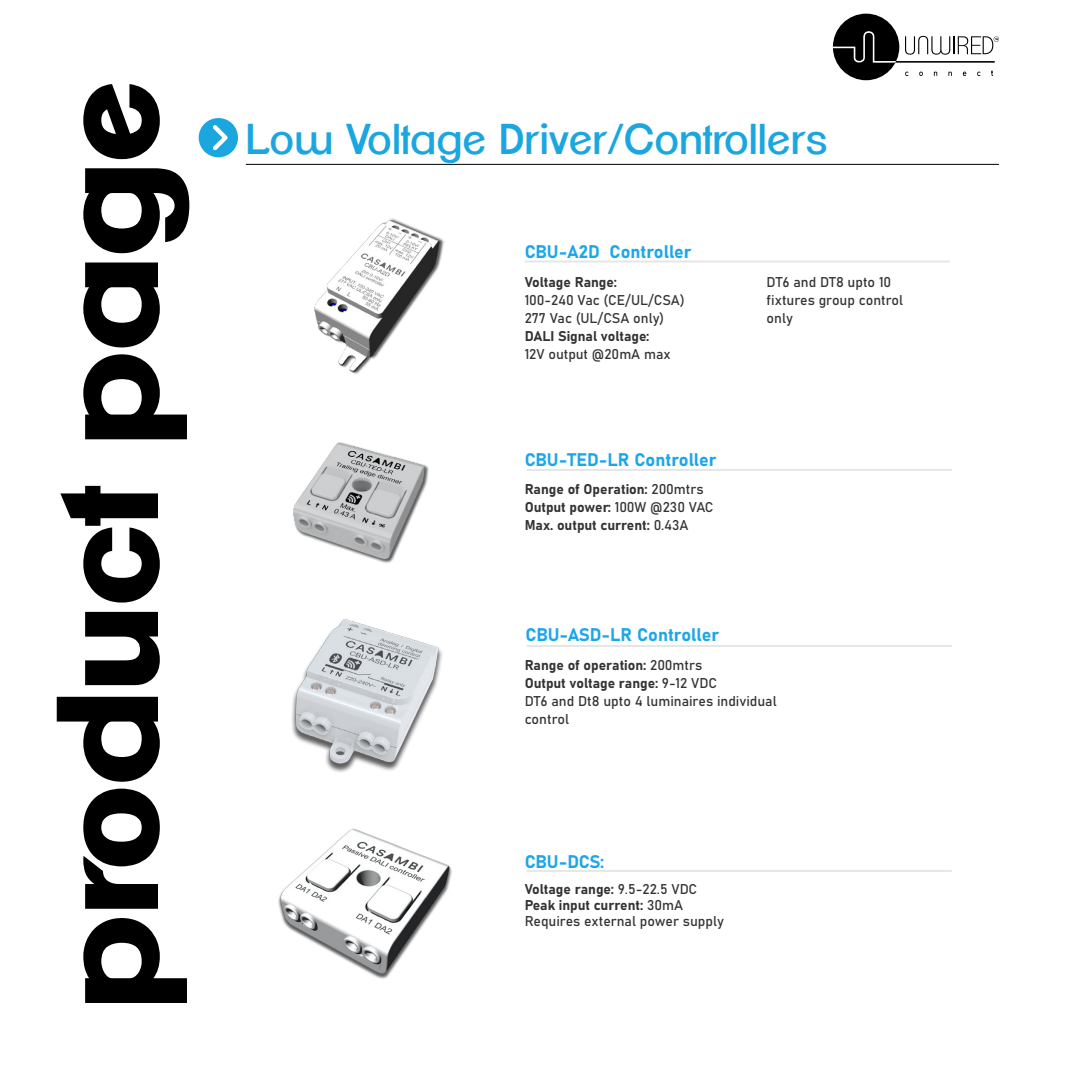
<style>
.page{position:relative;width:1072px;height:1072px;background:#fff}
.page>*{position:absolute;margin:0;border:0;box-sizing:border-box;transform-origin:0 0}
.t1{font:800 140.6px "Clemente P Dao";letter-spacing:-.025em;color:#000}
.t2{font:42px "Clemente P Dai";color:#1ca6df}
.t3{font:18px "Bahnschrift";color:#1ca6e9}
.t4{font:14px/18px "Bahnschrift";color:#333}
</style>
<div class="page">
<hr style="left:246px;top:164px;width:753px;height:1px;background:#000">
<svg style="left:199px;top:118px;width:39px;height:39px"></svg>
<hr style="left:527px;top:469px;width:425px;height:2px;background:#e6e6e6">
<hr style="left:525px;top:260px;width:425px;height:2px;background:#e6e6e6">
<img style="left:315px;top:218px;width:130px;height:156px">
<img style="left:293px;top:442px;width:136px;height:121px">
<hr style="left:527px;top:870px;width:425px;height:2px;background:#e6e6e6">
<img style="left:278px;top:828px;width:174px;height:151px">
<hr style="left:527px;top:645px;width:425px;height:2px;background:#e6e6e6">
<img style="left:292px;top:619px;width:150px;height:153px">
<div style="left:833px;top:14px;width:66px;height:66px;background:#000;border-radius:50%"></div>
<svg style="left:905px;top:72px;width:4px;height:4px"></svg>
<svg style="left:919px;top:72px;width:4px;height:4px"></svg>
<svg style="left:948px;top:72px;width:4px;height:4px"></svg>
<svg style="left:963px;top:72px;width:3px;height:4px"></svg>
<svg style="left:977px;top:72px;width:4px;height:4px"></svg>
<svg style="left:833px;top:31px;width:166px;height:32px"></svg>
<p class="t1" style="left:22px;top:1011px;width:933px;rotate:-90deg">product page</p>
<p class="t2" style="left:246px;top:114px;width:583px">Low Voltage Driver/Controllers</p>
<p class="t3" style="left:525px;top:238px;width:168px">CBU-A2D Controller</p>
<p class="t4" style="left:525px;top:272px;width:162px">Voltage Range:<br>100-240 Vac (CE/UL/CSA)<br>277 Vac (UL/CSA only)</p>
<p class="t4" style="left:525px;top:326px;width:126px">DALI Signal voltage:</p>
<p class="t4" style="left:525px;top:344px;width:148px">12V output @20mA max</p>
<p class="t3" style="left:525px;top:446px;width:193px">CBU-TED-LR Controller</p>
<p class="t4" style="left:525px;top:480px;width:181px">Range of Operation: 200mtrs</p>
<p class="t4" style="left:525px;top:498px;width:190px">Output power: 100W @230 VAC</p>
<p class="t4" style="left:525px;top:516px;width:166px">Max. output current: 0.43A</p>
<p class="t4" style="left:767px;top:272px;width:138px">DT6 and DT8 upto 10 fixtures group control only</p>
<p class="t3" style="left:525px;top:621px;width:195px">CBU-ASD-LR Controller</p>
<p class="t4" style="left:525px;top:655px;width:179px">Range of operation: 200mtrs</p>
<p class="t4" style="left:525px;top:673px;width:194px">Output voltage range: 9-12 VDC</p>
<p class="t4" style="left:525px;top:691px;width:254px">DT6 and Dt8 upto 4 luminaires individual control</p>
<p class="t3" style="left:525px;top:848px;width:81px">CBU-DCS:</p>
<p class="t4" style="left:525px;top:879px;width:174px">Voltage range: 9.5-22.5 VDC</p>
<p class="t4" style="left:525px;top:895px;width:160px">Peak input current: 30mA</p>
<p class="t4" style="left:525px;top:911px;width:201px">Requires external power supply</p>
</div>
